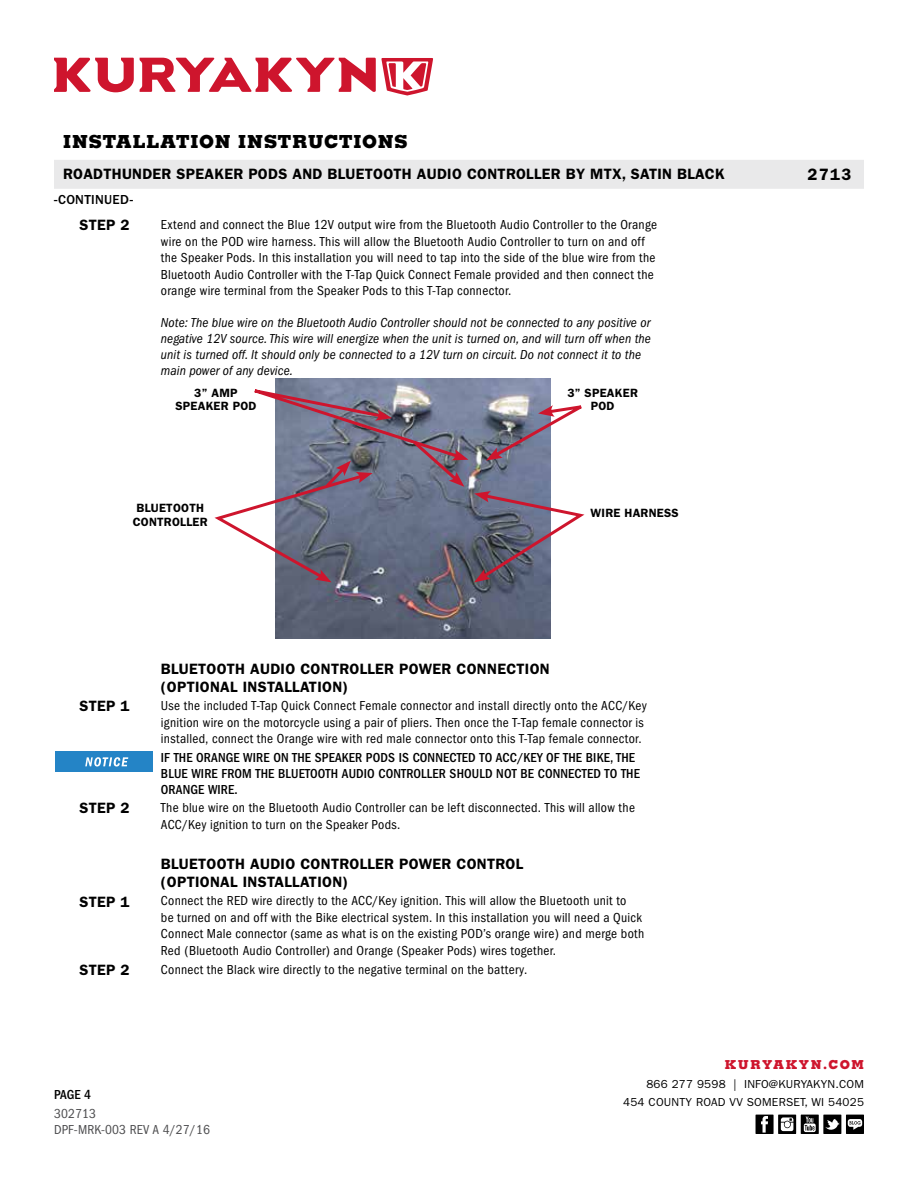
<style>
.page{position:relative;width:918px;height:1188px;background:#fff}
.page>*{position:absolute;margin:0;border:0;box-sizing:border-box;transform-origin:0 0}
.t1{font:800 18px "Memphis";letter-spacing:.04em;color:#000}
.t2{font:600 16.5px "Franklin Gothic";color:#000}
.t3{font:600 15px/18px "Franklin Gothic";letter-spacing:.02em;color:#000}
.t4{font:condensed 13.5px/16.5px "Franklin Gothic";letter-spacing:.02em;color:#000}
.t5{font:italic condensed 13.5px/15.8px "Franklin Gothic";letter-spacing:.01em;color:#000}
.t6{font:500 condensed 13.5px/15.8px "Franklin Gothic";letter-spacing:.01em;color:#000}
.t7{font:condensed 13.5px/15.8px "Franklin Gothic";letter-spacing:.01em;color:#4d4d4f}
.t8{font:500 13.5px "Franklin Gothic";letter-spacing:.025em;color:#000}
.t9{font:800 12.3px "Memphis";letter-spacing:.12em;color:#ce152d}
.t10{font:600 12px/13.5px "Franklin Gothic";letter-spacing:.02em;color:#000;text-align:center}
.t11{font:11.7px/18px "Franklin Gothic";letter-spacing:.02em;color:#000;text-align:right}
</style>
<div class="page">
<svg style="left:54px;top:58px;width:379px;height:38px"></svg>
<div style="left:54px;top:160px;width:810px;height:29px;background:#e9e9ea"></div>
<div style="left:846px;top:1115px;width:18px;height:19px;background:#000"></div>
<svg style="left:848px;top:1119px;width:14px;height:11px"></svg>
<svg style="left:778px;top:1115px;width:18px;height:19px"></svg>
<svg style="left:781px;top:1117px;width:12px;height:14px"></svg>
<div style="left:756px;top:1115px;width:18px;height:19px;background:#000"></div>
<svg style="left:761px;top:1116px;width:7px;height:17px"></svg>
<svg style="left:801px;top:1115px;width:18px;height:19px"></svg>
<svg style="left:804px;top:1117px;width:12px;height:15px"></svg>
<div style="left:823px;top:1115px;width:18px;height:19px;background:#000"></div>
<svg style="left:825px;top:1119px;width:15px;height:11px"></svg>
<img style="left:275px;top:379px;width:276px;height:259px">
<div style="left:56px;top:752px;width:97px;height:20px;background:#2484c6"></div>
<svg style="left:85px;top:757px;width:43px;height:10px"></svg>
<svg style="left:474px;top:491px;width:111px;height:91px"></svg>
<svg style="left:486px;top:401px;width:96px;height:60px"></svg>
<svg style="left:214px;top:378px;width:254px;height:204px"></svg>
<h1 class="t1" style="left:63px;top:130px;width:346px">INSTALLATION INSTRUCTIONS</h1>
<p class="t3" style="left:63px;top:165px;width:663px">ROADTHUNDER SPEAKER PODS AND BLUETOOTH AUDIO CONTROLLER BY MTX, SATIN BLACK</p>
<p class="t2" style="left:807px;top:165px;width:46px">2713</p>
<p class="t8" style="left:54px;top:192px;width:81px">-CONTINUED-</p>
<p class="t3" style="left:79px;top:216px;width:52px">STEP 2</p>
<p class="t4" style="left:161px;top:216px;width:498px">Extend and connect the Blue 12V output wire from the Bluetooth Audio Controller to the Orange wire on the POD wire harness. This will allow the Bluetooth Audio Controller to turn on and off the Speaker Pods. In this installation you will need to tap into the side of the blue wire from the Bluetooth Audio Controller with the T-Tap Quick Connect Female provided and then connect the orange wire terminal from the Speaker Pods to this T-Tap connector.</p>
<p class="t5" style="left:161px;top:315px;width:491px">Note: The blue wire on the Bluetooth Audio Controller should not be connected to any positive or negative 12V source. This wire will energize when the unit is turned on, and will turn off when the unit is turned off. It should only be connected to a 12V turn on circuit. Do not connect it to the main power of any device.</p>
<p class="t10" style="left:175px;top:386px;width:83px">3” AMP<br>SPEAKER POD</p>
<p class="t10" style="left:567px;top:386px;width:72px">3” SPEAKER<br>POD</p>
<p class="t10" style="left:133px;top:501px;width:77px">BLUETOOTH<br>CONTROLLER</p>
<p class="t10" style="left:590px;top:506px;width:90px">WIRE HARNESS</p>
<p class="t3" style="left:161px;top:659px;width:390px">BLUETOOTH AUDIO CONTROLLER POWER CONNECTION (OPTIONAL INSTALLATION)</p>
<p class="t3" style="left:79px;top:697px;width:52px">STEP 1</p>
<p class="t4" style="left:161px;top:698px;width:487px">Use the included T-Tap Quick Connect Female connector and install directly onto the ACC/Key ignition wire on the motorcycle using a pair of pliers. Then once the T-Tap female connector is installed, connect the Orange wire with red male connector onto this T-Tap female connector.</p>
<p class="t6" style="left:161px;top:750px;width:481px">IF THE ORANGE WIRE ON THE SPEAKER PODS IS CONNECTED TO ACC/KEY OF THE BIKE, THE<br>BLUE WIRE FROM THE BLUETOOTH AUDIO CONTROLLER SHOULD NOT BE CONNECTED TO THE<br>ORANGE WIRE.</p>
<p class="t3" style="left:79px;top:799px;width:52px">STEP 2</p>
<p class="t4" style="left:161px;top:800px;width:476px">The blue wire on the Bluetooth Audio Controller can be left disconnected. This will allow the<br>ACC/Key ignition to turn on the Speaker Pods.</p>
<p class="t3" style="left:161px;top:854px;width:364px">BLUETOOTH AUDIO CONTROLLER POWER CONTROL (OPTIONAL INSTALLATION)</p>
<p class="t3" style="left:79px;top:892px;width:52px">STEP 1</p>
<p class="t4" style="left:161px;top:893px;width:485px">Connect the RED wire directly to the ACC/Key ignition. This will allow the Bluetooth unit to<br>be turned on and off with the Bike electrical system. In this installation you will need a Quick Connect Male connector (same as what is on the existing POD’s orange wire) and merge both Red (Bluetooth Audio Controller) and Orange (Speaker Pods) wires together.</p>
<p class="t3" style="left:79px;top:961px;width:52px">STEP 2</p>
<p class="t4" style="left:161px;top:961px;width:368px">Connect the Black wire directly to the negative terminal on the battery.</p>
<p class="t9" style="left:725px;top:1057px;width:141px">KURYAKYN.COM</p>
<p class="t6" style="left:54px;top:1087px;width:39px">PAGE 4</p>
<p class="t7" style="left:54px;top:1106px;width:157px">302713<br>DPF-MRK-003 REV A 4/27/16</p>
<p class="t11" style="left:623px;top:1076px;width:242px">866 277 9598 | INFO@KURYAKYN.COM<br>454 COUNTY ROAD VV SOMERSET, WI 54025</p>
</div>
